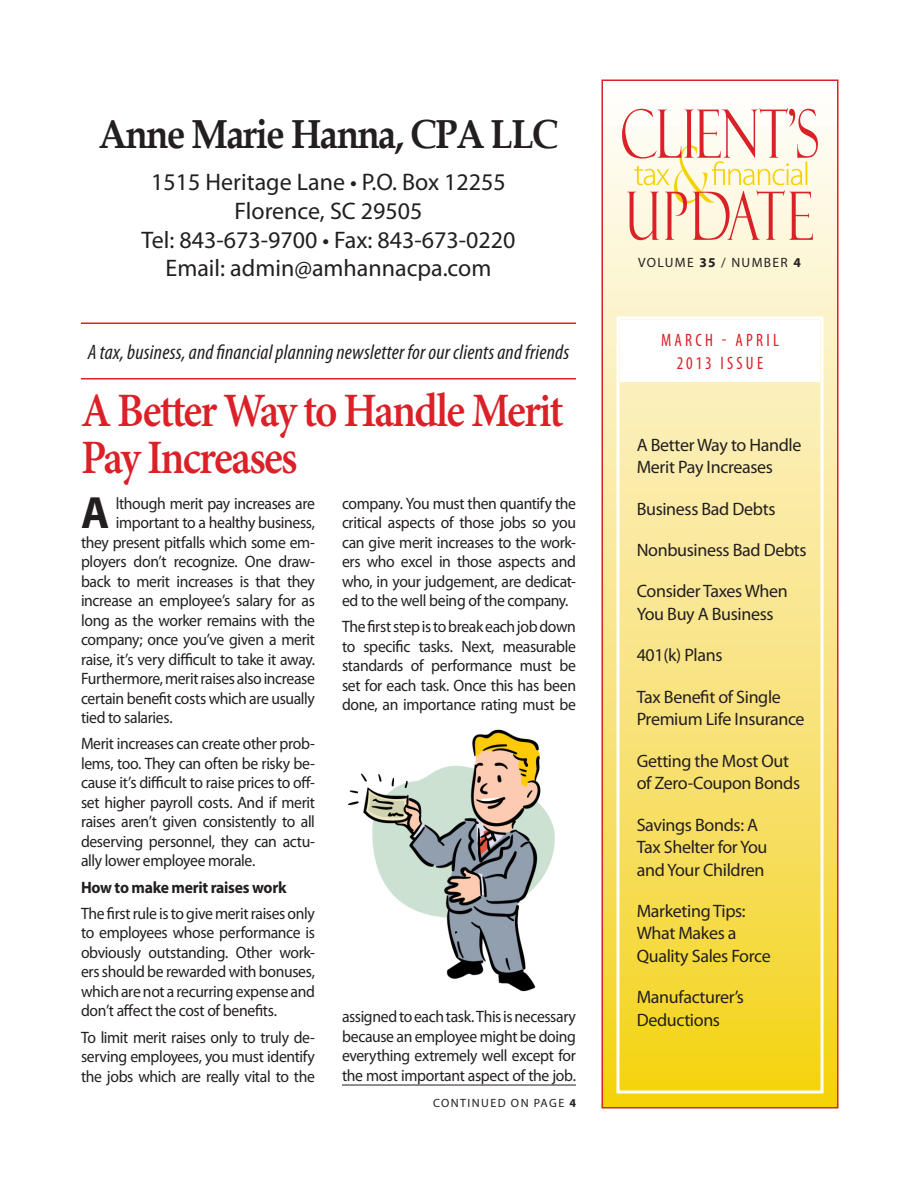
<style>
.page{position:relative;width:918px;height:1188px;background:#fff}
.page>*{position:absolute;margin:0;border:0;box-sizing:border-box;transform-origin:0 0}
.Head_1B{font:600 48px/46.5px "Minion Pro";letter-spacing:-.045em;color:#da2128;scale:.9 1}
.Body_1b{font:700 45.45px "Myriad Pro";color:#231f20;scale:.95 1}
.t1{font:700 40.5px "Book Antiqua";letter-spacing:-.04em;color:#231f20;scale:.9 1}
.t2{font:24px "Myriad Pro";color:#231f20}
.Tag_Line{font:italic condensed 21px "Myriad Pro";letter-spacing:.01em;color:#231f20}
.Contents{font:18px/22.5px "Myriad Pro";letter-spacing:-.02em;color:#231f20}
.In_This_Issue{font:condensed 18px/22.5px "Myriad Pro";letter-spacing:.19em;color:#da2128;text-align:center;scale:.95 1}
.Body_1b-2{font:16.5px/19.5px "Myriad Pro";letter-spacing:-.025em;color:#231f20;text-align:justify;scale:.95 1}
.Body_1b-3{font:700 16.5px "Myriad Pro";letter-spacing:-.02em;color:#231f20;scale:.95 1}
.Volume_Label{font:13.5px "Myriad Pro";letter-spacing:.1em;color:#231f20}
.Continued_On{font:12px "Myriad Pro";letter-spacing:.12em;color:#231f20}
.s1{font-weight:700}
</style>
<div class="page">
<svg style="left:601px;top:79px;width:238px;height:1030px;background:#f8e180"></svg>
<hr style="left:81px;top:322px;width:495px;height:2px;background:#da2128">
<hr style="left:81px;top:378px;width:495px;height:2px;background:#da2128">
<div style="left:617px;top:316px;width:207px;height:778px;border:3px solid #fff"></div>
<svg style="left:622px;top:108px;width:196px;height:132px"></svg>
<img style="left:348px;top:729px;width:207px;height:263px">
<hr style="left:342px;top:1085px;width:234px;height:1px;background:#231f20">
<div style="left:620px;top:320px;width:200px;height:62px;background:#fff"></div>
<p class="t1" style="left:98px;top:110px;width:513px">Anne Marie Hanna, CPA LLC</p>
<p class="t2" style="left:151px;top:167px;width:356px">1515 Heritage Lane • P.O. Box 12255</p>
<p class="t2" style="left:235px;top:196px;width:189px">Florence, SC 29505</p>
<p class="t2" style="left:142px;top:225px;width:375px">Tel: 843-673-9700 • Fax: 843-673-0220</p>
<p class="t2" style="left:166px;top:254px;width:327px">Email: admin@amhannacpa.com</p>
<p class="Tag_Line" style="left:88px;top:339px;width:483px">A tax, business, and financial planning newsletter for our clients and friends</p>
<p class="Head_1B" style="left:81px;top:388px;width:538px">A Better Way to Handle Merit<br>Pay Increases</p>
<p class="Body_1b" style="left:81px;top:483px;width:31px">A</p>
<p class="Body_1b-2" style="left:116px;top:493px;width:211px">lthough merit pay increases are</p>
<p class="Body_1b-2" style="left:116px;top:512px;width:211px">important to a healthy business,</p>
<p class="Body_1b-2" style="left:81px;top:532px;width:248px">they present pitfalls which some em-</p>
<p class="Body_1b-2" style="left:81px;top:551px;width:248px">ployers don’t recognize. One draw-</p>
<p class="Body_1b-2" style="left:81px;top:571px;width:248px">back to merit increases is that they</p>
<p class="Body_1b-2" style="left:81px;top:590px;width:248px">increase an employee’s salary for as</p>
<p class="Body_1b-2" style="left:81px;top:610px;width:248px">long as the worker remains with the</p>
<p class="Body_1b-2" style="left:81px;top:629px;width:248px">company; once you’ve given a merit</p>
<p class="Body_1b-2" style="left:81px;top:649px;width:248px">raise, it’s very difficult to take it away.</p>
<p class="Body_1b-2" style="left:81px;top:668px;width:248px">Furthermore, merit raises also increase</p>
<p class="Body_1b-2" style="left:81px;top:688px;width:248px">certain benefit costs which are usually</p>
<p class="Body_1b-2" style="left:81px;top:707px;width:98px">tied to salaries.</p>
<p class="Body_1b-2" style="left:81px;top:734px;width:248px">Merit increases can create other prob&shy;lems, too. They can often be risky be&shy;cause it’s difficult to raise prices to off&shy;set higher payroll costs. And if merit raises aren’t given consistently to all deserving personnel, they can actu&shy;ally lower employee morale.</p>
<p class="Body_1b-3" style="left:81px;top:876px;width:218px">How to make merit raises work</p>
<p class="Body_1b-2" style="left:81px;top:903px;width:248px">The first rule is to give merit raises only to employees whose performance is obviously outstanding. Other work&shy;ers should be rewarded with bonuses, which are not a recurring expense and don’t affect the cost of benefits.</p>
<p class="Body_1b-2" style="left:81px;top:1027px;width:248px">To limit merit raises only to truly de&shy;serving employees, you must identify the jobs which are really vital to the</p>
<p class="Body_1b-2" style="left:342px;top:493px;width:248px">company. You must then quantify the critical aspects of those jobs so you can give merit increases to the work&shy;ers who excel in those aspects and who, in your judgement, are dedicat&shy;ed to the well being of the company.</p>
<p class="Body_1b-2" style="left:342px;top:617px;width:248px">The first step is to break each job down to specific tasks. Next, measurable standards of performance must be set for each task. Once this has been done, an importance rating must be</p>
<p class="Body_1b-2" style="left:342px;top:1007px;width:248px">assigned to each task. This is necessary because an employee might be doing everything extremely well except for the most important aspect of the job.</p>
<p class="Continued_On" style="left:433px;top:1096px;width:18px">Cont</p>
<p class="Continued_On" style="left:468px;top:1096px;width:14px">inue</p>
<p class="Continued_On" style="left:498px;top:1096px;width:80px">d on page <span class="s1">4</span></p>
<p class="Volume_Label" style="left:638px;top:254px;width:164px">VOLUME <span class="s1">35</span> / NUMBER <span class="s1">4</span></p>
<p class="In_This_Issue" style="left:661px;top:329px;width:126px">MARCH - APRIL<br>2013 ISSUE</p>
<p class="Contents" style="left:637px;top:433px;width:166px">A Better Way to Handle<br>Merit Pay I ncreases</p>
<p class="Contents" style="left:637px;top:497px;width:140px">Business Bad Debts</p>
<p class="Contents" style="left:637px;top:538px;width:171px">Nonbusiness Bad Debts</p>
<p class="Contents" style="left:637px;top:580px;width:153px">Consider Taxes When<br>You Buy A Business</p>
<p class="Contents" style="left:637px;top:644px;width:87px">401(k) Plans</p>
<p class="Contents" style="left:637px;top:685px;width:169px">Tax Benefit of Single<br>Premium Life I nsurance</p>
<p class="Contents" style="left:637px;top:749px;width:165px">Getting the Most Out of Zero-Coupon Bonds</p>
<p class="Contents" style="left:637px;top:813px;width:132px">Savings Bonds: A<br>Tax Shelter for You and Your Children</p>
<p class="Contents" style="left:637px;top:899px;width:136px">Marketing Tips:<br>What Makes a<br>Quality Sales Force</p>
<p class="Contents" style="left:637px;top:986px;width:109px">Manufacturer’s<br>Deductions</p>
</div>
